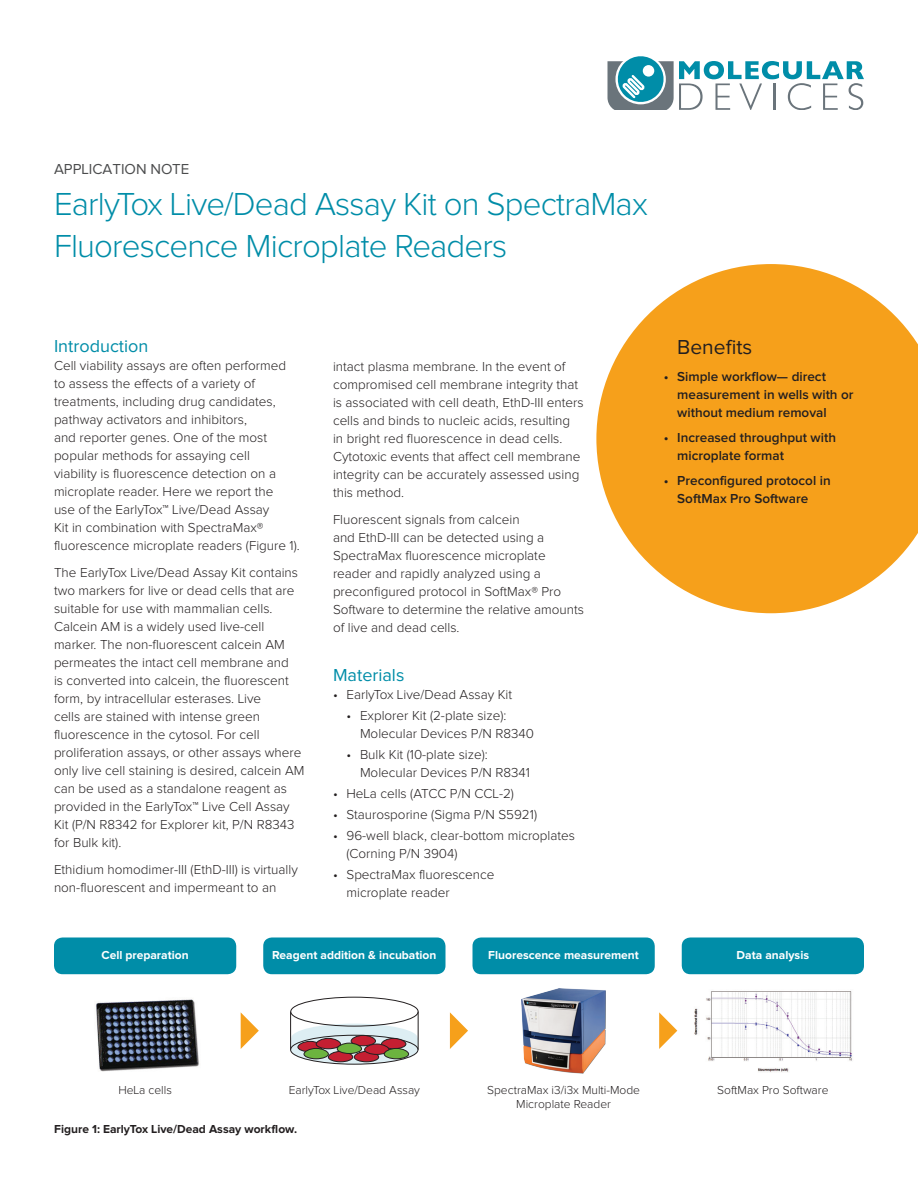
<style>
.page{position:relative;width:918px;height:1188px;background:#fff}
.page>*{position:absolute;margin:0;border:0;box-sizing:border-box;transform-origin:0 0}
.t1{font:300 33px/42px "Proxima Nova";letter-spacing:-.025em;color:#008da8}
.t2{font:21px "Proxima Nova";color:#231f20}
.t3{font:18px "Proxima Nova";color:#008da8}
.t4{font:15px "Proxima Nova";color:#4b4c4d}
.t5{font:300 13.5px/18px "Proxima Nova";color:#231f20}
.t6{font:600 13.5px/18px "Proxima Nova";color:#231f20}
.t7{font:300 12px/14.4px "Proxima Nova";color:#231f20;text-align:center}
.t8{font:700 12px "Proxima Nova";color:#fff}
.t9{font:700 12px "Proxima Nova";color:#231f20}
</style>
<div class="page">
<svg style="left:596px;top:264px;width:322px;height:349px;fill:#f6a01b"></svg>
<svg style="left:608px;top:56px;width:256px;height:54px"></svg>
<div style="left:54px;top:938px;width:182px;height:36px;background:#008da8;border-radius:9px"></div>
<div style="left:263px;top:938px;width:182px;height:36px;background:#008da8;border-radius:9px"></div>
<div style="left:473px;top:938px;width:182px;height:36px;background:#008da8;border-radius:9px"></div>
<div style="left:682px;top:938px;width:182px;height:36px;background:#008da8;border-radius:9px"></div>
<svg style="left:241px;top:1012px;width:18px;height:37px"></svg>
<svg style="left:450px;top:1012px;width:18px;height:37px"></svg>
<svg style="left:659px;top:1012px;width:18px;height:37px"></svg>
<img style="left:522px;top:988px;width:84px;height:85px">
<img style="left:694px;top:991px;width:158px;height:81px">
<div style="left:291px;top:1024px;width:127px;height:29px;background:#ddeef3;border-radius:50%"></div>
<svg style="left:291px;top:1038px;width:127px;height:10px"></svg>
<svg style="left:291px;top:1035px;width:127px;height:29px"></svg>
<div style="left:290px;top:1035px;width:128px;height:30px;border:1px solid #231f20;border-radius:50%"></div>
<div style="left:382px;top:1038px;width:24px;height:11px;background:#c41f32;border-radius:50%"></div>
<div style="left:381px;top:1038px;width:25px;height:11px;border:1px solid #231f20;border-radius:50%"></div>
<div style="left:298px;top:1041px;width:24px;height:11px;background:#c41f32;border-radius:50%"></div>
<div style="left:298px;top:1041px;width:24px;height:11px;border:1px solid #231f20;border-radius:50%"></div>
<div style="left:351px;top:1035px;width:25px;height:11px;background:#c41f32;border-radius:50%"></div>
<div style="left:351px;top:1035px;width:25px;height:11px;border:1px solid #231f20;border-radius:50%"></div>
<div style="left:290px;top:997px;width:129px;height:30px;border:1px solid #231f20;border-radius:50%"></div>
<div style="left:304px;top:1048px;width:24px;height:11px;background:#6cb43f;border-radius:50%"></div>
<div style="left:304px;top:1048px;width:24px;height:11px;border:1px solid #231f20;border-radius:50%"></div>
<div style="left:316px;top:1038px;width:25px;height:11px;background:#c41f32;border-radius:50%"></div>
<div style="left:316px;top:1038px;width:25px;height:11px;border:1px solid #231f20;border-radius:50%"></div>
<div style="left:328px;top:1051px;width:25px;height:11px;background:#c41f32;border-radius:50%"></div>
<div style="left:328px;top:1051px;width:25px;height:11px;border:1px solid #231f20;border-radius:50%"></div>
<div style="left:354px;top:1051px;width:25px;height:11px;background:#c41f32;border-radius:50%"></div>
<div style="left:354px;top:1051px;width:25px;height:11px;border:1px solid #231f20;border-radius:50%"></div>
<div style="left:365px;top:1044px;width:24px;height:10px;background:#c41f32;border-radius:50%"></div>
<div style="left:365px;top:1044px;width:24px;height:11px;border:1px solid #231f20;border-radius:50%"></div>
<div style="left:337px;top:1043px;width:25px;height:11px;background:#6cb43f;border-radius:50%"></div>
<div style="left:337px;top:1043px;width:25px;height:11px;border:1px solid #231f20;border-radius:50%"></div>
<div style="left:384px;top:1048px;width:25px;height:11px;background:#6cb43f;border-radius:50%"></div>
<div style="left:384px;top:1048px;width:25px;height:11px;border:1px solid #231f20;border-radius:50%"></div>
<hr style="left:290px;top:1012px;width:1px;height:38px;background:#231f20">
<hr style="left:418px;top:1012px;width:1px;height:38px;background:#231f20">
<img style="left:96px;top:999px;width:103px;height:73px">
<p class="t4" style="left:54px;top:160px;width:137px">APPLICATION NOTE</p>
<h1 class="t1" style="left:54px;top:183px;width:595px">EarlyTox Live/Dead Assay Kit on SpectraMax<br>Fluorescence Microplate Readers</h1>
<h3 class="t3" style="left:54px;top:336px;width:96px">Introduction</h3>
<p class="t5" style="left:54px;top:356px;width:247px">Cell viability assays are often performed to assess the effects of a variety of treatments, including drug candidates, pathway activators and inhibitors,<br>and reporter genes. One of the most popular methods for assaying cell<br>viability is fluorescence detection on a microplate reader. Here we report the<br>use of the EarlyTox™ Live/Dead Assay<br>Kit in combination with SpectraMax® fluorescence microplate readers (Figure 1).</p>
<p class="t5" style="left:54px;top:563px;width:252px">The EarlyTox Live/Dead Assay Kit contains two markers for live or dead cells that are suitable for use with mammalian cells.<br>Calcein AM is a widely used live-cell marker. The non-fluorescent calcein AM permeates the intact cell membrane and<br>is converted into calcein, the fluorescent form, by intracellular esterases. Live<br>cells are stained with intense green fluorescence in the cytosol. For cell proliferation assays, or other assays where only live cell staining is desired, calcein AM can be used as a standalone reagent as provided in the EarlyTox™ Live Cell Assay Kit (P/N R8342 for Explorer kit, P/N R8343 for Bulk kit).</p>
<p class="t5" style="left:54px;top:860px;width:245px">Ethidium homodimer-III (EthD-III) is virtually non-fluorescent and impermeant to an</p>
<p class="t5" style="left:333px;top:357px;width:252px">intact plasma membrane. In the event of compromised cell membrane integrity that is associated with cell death, EthD-III enters cells and binds to nucleic acids, resulting in bright red fluorescence in dead cells.<br>Cytotoxic events that affect cell membrane integrity can be accurately assessed using this method.</p>
<p class="t5" style="left:333px;top:510px;width:253px">Fluorescent signals from calcein<br>and EthD-III can be detected using a SpectraMax fluorescence microplate reader and rapidly analyzed using a preconfigured protocol in SoftMax® Pro Software to determine the relative amounts of live and dead cells.</p>
<h3 class="t3" style="left:333px;top:665px;width:73px">Materials</h3>
<p class="t5" style="left:333px;top:686px;width:181px">• EarlyTox Live/Dead Assay Kit</p>
<p class="t5" style="left:360px;top:707px;width:176px;text-indent:-14px">• Explorer Kit (2-plate size):<br>Molecular Devices P/N R8340</p>
<p class="t5" style="left:360px;top:746px;width:171px;text-indent:-14px">• Bulk Kit (10-plate size):<br>Molecular Devices P/N R8341</p>
<p class="t5" style="left:333px;top:785px;width:183px">• HeLa cells (ATCC P/N CCL-2)</p>
<p class="t5" style="left:333px;top:806px;width:206px">• Staurosporine (Sigma P/N S5921)</p>
<p class="t5" style="left:346px;top:827px;width:230px;text-indent:-14px">• 96-well black, clear-bottom microplates (Corning P/N 3904)</p>
<p class="t5" style="left:346px;top:866px;width:150px;text-indent:-14px">• SpectraMax fluorescence microplate reader</p>
<h2 class="t2" style="left:677px;top:335px;width:77px">Benefits</h2>
<p class="t6" style="left:677px;top:367px;width:178px;text-indent:-14px">• Simple workflow— direct measurement in wells with or without medium removal</p>
<p class="t6" style="left:677px;top:428px;width:160px;text-indent:-14px">• Increased throughput with microplate format</p>
<p class="t6" style="left:677px;top:471px;width:155px;text-indent:-14px">• Preconfigured protocol in<br>SoftMax Pro Software</p>
<p class="t8" style="left:101px;top:948px;width:89px">Cell preparation</p>
<p class="t8" style="left:272px;top:948px;width:166px">Reagent addition &amp; incubation</p>
<p class="t8" style="left:488px;top:948px;width:152px">Fluorescence measurement</p>
<p class="t8" style="left:737px;top:948px;width:74px">Data analysis</p>
<p class="t7" style="left:487px;top:1082px;width:154px">SpectraMax i3/i3x Multi-Mode<br>Microplate Reader</p>
<p class="t7" style="left:118px;top:1082px;width:55px">HeLa cells</p>
<p class="t7" style="left:289px;top:1082px;width:133px">EarlyTox Live/Dead Assay</p>
<p class="t7" style="left:717px;top:1082px;width:113px">SoftMax Pro Software</p>
<p class="t9" style="left:54px;top:1122px;width:244px">Figure 1: EarlyTox Live/Dead Assay workflow.</p>
</div>
